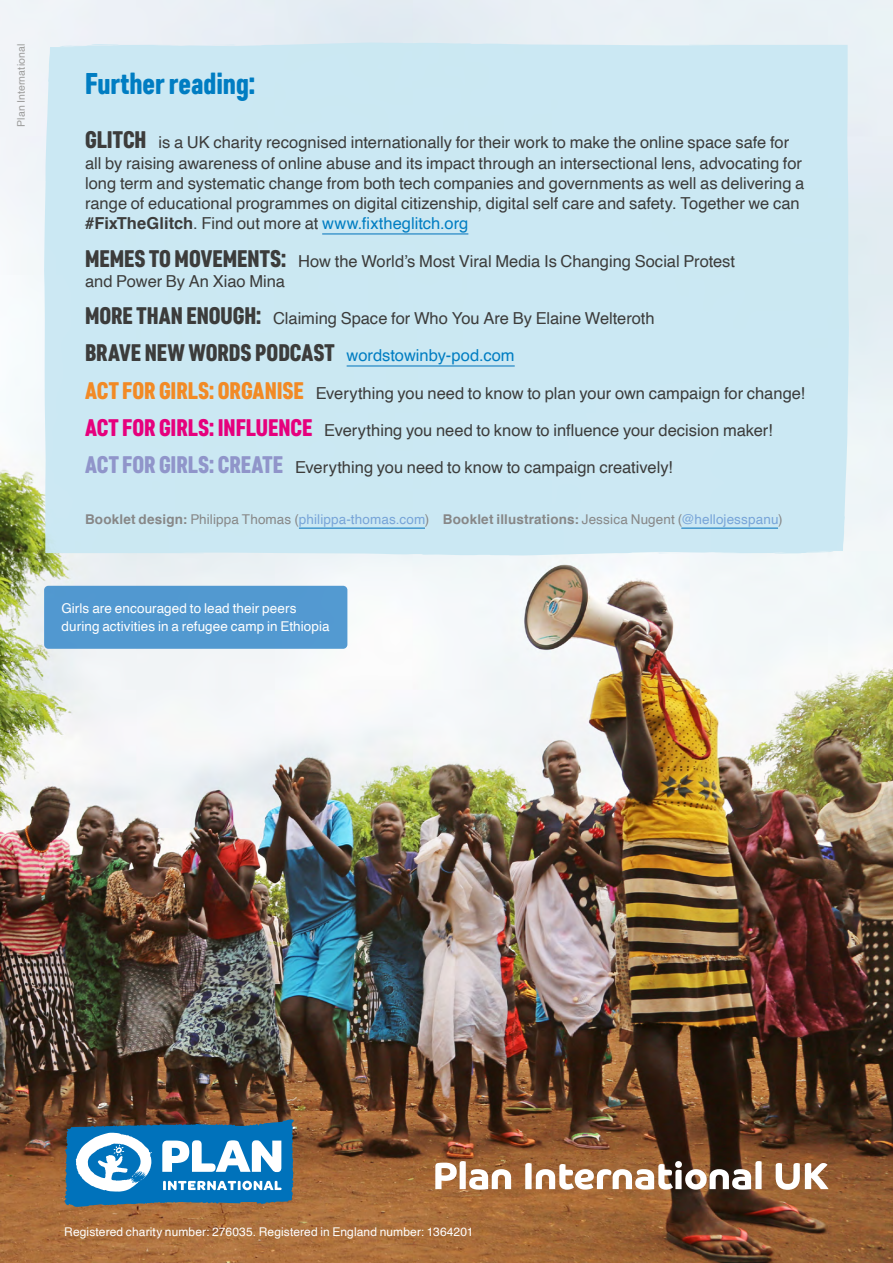
<style>
.page{position:relative;width:893px;height:1263px;background:#fff}
.page>*{position:absolute;margin:0;border:0;box-sizing:border-box;transform-origin:0 0}
.t1{font:30px "Core Paint";color:#007dc2}
.t2{font:24px "Core Paint";color:#3c3c3b}
.t3{font:16.5px/20.2px "Helvetica";color:#3c3c3b}
.t4{font:700 13.5px "Helvetica";letter-spacing:.01em;color:#878787}
.t5{font:13.5px/18px "Helvetica";letter-spacing:.005em;color:#fff}
.t6{font:12px "Helvetica";letter-spacing:.01em;color:#fff}
.t7{font:10.5px "Helvetica";letter-spacing:.015em;color:#9d9d9c}
.s1{font-family:"Core Paint";font-size:24px}
.s2{font-weight:700}
.s3{color:#007dc2}
.s4{font-family:"Helvetica";font-size:16.5px;color:#007dc2}
.s5{font-family:"Core Paint";font-size:24px;color:#f28a25}
.s6{font-family:"Core Paint";font-size:24px;color:#e6007d}
.s7{font-family:"Core Paint";font-size:24px;color:#9095ca}
.s8{font-weight:400}
.s9{font-weight:400;color:#77a4d8}
</style>
<div class="page">
<img style="left:0;top:0;width:893px;height:1263px">
<svg style="left:435px;top:1161px;width:76px;height:29px"></svg>
<svg style="left:525px;top:1161px;width:237px;height:29px"></svg>
<svg style="left:776px;top:1163px;width:53px;height:27px"></svg>
<svg style="left:64px;top:1119px;width:230px;height:88px"></svg>
<div style="left:44px;top:42px;width:805px;height:513px;background:#cbe8f3"></div>
<hr style="left:322px;top:234px;width:146px;height:1px;background:#0072bb">
<hr style="left:347px;top:366px;width:168px;height:1px;background:#0072bb">
<hr style="left:299px;top:528px;width:126px;height:1px;background:#0072bb">
<hr style="left:681px;top:528px;width:97px;height:1px;background:#0072bb">
<div style="left:44px;top:586px;width:303px;height:63px;background:#5299d0;border-radius:4px"></div>
<p class="t7" style="left:13px;top:127px;width:85px;rotate:-90deg">Plan International</p>
<h1 class="t1" style="left:85px;top:65px;width:171px">Further reading:</h1>
<p class="t3" style="left:85px;top:133px;width:721px"><span class="s1">GLITCH</span> is a UK charity recognised internationally for their work to make the online space safe for all by raising awareness of online abuse and its impact through an intersectional lens, advocating for long term and systematic change from both tech companies and governments as well as delivering a range of educational programmes on digital citizenship, digital self care and safety. Together we can <span class="s2">#FixTheGlitch</span>. Find out more at <span class="s3">www.fixtheglitch.org</span></p>
<p class="t3" style="left:85px;top:251px;width:652px"><span class="s1">MEMES TO MOVEMENTS:</span> How the World’s Most Viral Media Is Changing Social Protest and Power By An Xiao Mina</p>
<p class="t3" style="left:85px;top:309px;width:571px"><span class="s1">MORE THAN ENOUGH:</span> Claiming Space for Who You Are By Elaine Welteroth</p>
<h2 class="t2" style="left:85px;top:338px;width:431px">BRAVE NEW WORDS PODCAST <span class="s4">wordstowinby-pod.com</span></h2>
<p class="t3" style="left:85px;top:383px;width:722px"><span class="s5">ACT FOR GIRLS: ORGANISE</span> Everything you need to know to plan your own campaign for change!</p>
<p class="t3" style="left:85px;top:421px;width:689px"><span class="s6">ACT FOR GIRLS: INFLUENCE</span> Everything you need to know to influence your decision maker!</p>
<p class="t3" style="left:85px;top:458px;width:589px"><span class="s7">ACT FOR GIRLS: CREATE</span> Everything you need to know to campaign creatively!</p>
<p class="t4" style="left:85px;top:508px;width:699px">Booklet design: <span class="s8">Philippa Thomas (</span><span class="s9">philippa-thomas.com</span><span class="s8">)</span> Booklet illustrations: <span class="s8">Jessica Nugent (</span><span class="s9">@hellojesspanu</span><span class="s8">)</span></p>
<p class="t5" style="left:61px;top:600px;width:270px">Girls are encouraged to lead their peers during activities in a refugee camp in Ethiopia</p>
<p class="t6" style="left:64px;top:1222px;width:411px">Registered charity number: 276035. Registered in England number: 1364201</p>
</div>
